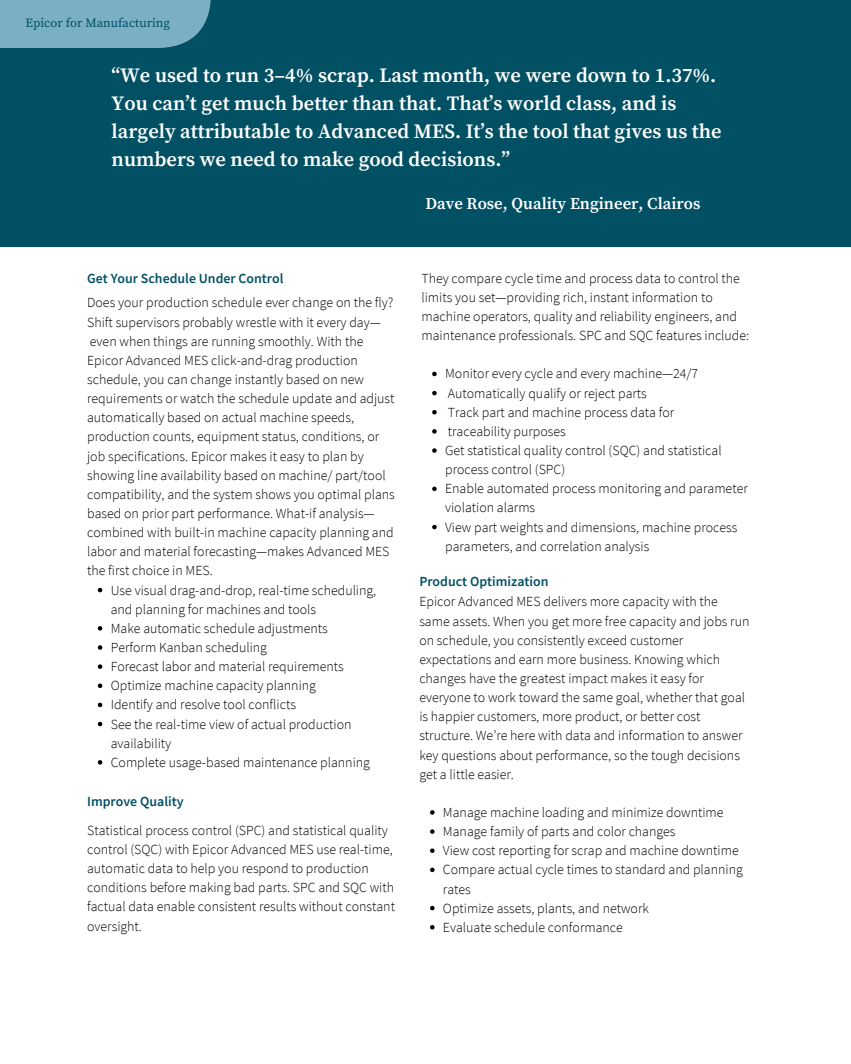
<style>
.page{position:relative;width:851px;height:1064px;background:#fff}
.page>*{position:absolute;margin:0;border:0;box-sizing:border-box;transform-origin:0 0}
.t1{font:600 20.33px/28.1px "Source Serif Pro";color:#fff}
.t2{font:600 16.58px "Source Serif Pro";color:#fff}
.t3{font:300 13.88px/19.1px "Source Sans Pro";color:#000}
.t4{font:600 13.88px "Source Sans Pro";color:#025064}
.t5{font:12.6px "Source Serif Pro";color:#025064}
</style>
<div class="page">
<div style="left:0;top:0;width:850px;height:246px;background:#025063"></div>
<svg style="left:98px;top:587px;width:4px;height:5px"></svg>
<svg style="left:98px;top:626px;width:4px;height:4px"></svg>
<svg style="left:98px;top:645px;width:4px;height:4px"></svg>
<svg style="left:98px;top:664px;width:4px;height:4px"></svg>
<svg style="left:98px;top:683px;width:4px;height:4px"></svg>
<svg style="left:98px;top:702px;width:4px;height:5px"></svg>
<svg style="left:98px;top:721px;width:4px;height:5px"></svg>
<svg style="left:98px;top:760px;width:4px;height:4px"></svg>
<svg style="left:432px;top:371px;width:4px;height:5px"></svg>
<svg style="left:432px;top:391px;width:4px;height:4px"></svg>
<svg style="left:432px;top:410px;width:4px;height:4px"></svg>
<svg style="left:432px;top:429px;width:4px;height:4px"></svg>
<svg style="left:432px;top:448px;width:4px;height:4px"></svg>
<svg style="left:432px;top:486px;width:4px;height:5px"></svg>
<svg style="left:432px;top:524px;width:4px;height:5px"></svg>
<svg style="left:430px;top:810px;width:4px;height:4px"></svg>
<svg style="left:430px;top:829px;width:4px;height:4px"></svg>
<svg style="left:430px;top:848px;width:4px;height:4px"></svg>
<svg style="left:430px;top:867px;width:4px;height:4px"></svg>
<svg style="left:430px;top:905px;width:4px;height:5px"></svg>
<svg style="left:430px;top:925px;width:4px;height:4px"></svg>
<div style="left:0;top:0;width:211px;height:47px;background:#7bafc4"></div>
<p class="t5" style="left:26px;top:15px;width:146px">Epicor for Manufacturing</p>
<p class="t1" style="left:112px;top:62px;width:611px">“We used to run 3–4% scrap. Last month, we were down to 1.37%.<br>You canʼt get much better than that. Thatʼs world class, and is largely attributable to Advanced MES. Itʼs the tool that gives us the numbers we need to make good decisions.”</p>
<p class="t2" style="left:425px;top:193px;width:276px">Dave Rose, Quality Engineer, Clairos</p>
<p class="t4" style="left:87px;top:269px;width:198px">Get Your Schedule Under Control</p>
<p class="t3" style="left:87px;top:293px;width:309px">Does your production schedule ever change on the fly?<br>Shift supervisors probably wrestle with it every day— even when things are running smoothly. With the Epicor Advanced MES click-and-drag production schedule, you can change instantly based on new requirements or watch the schedule update and adjust automatically based on actual machine speeds, production counts, equipment status, conditions, or job specifications. Epicor makes it easy to plan by showing line availability based on machine/ part/tool compatibility, and the system shows you optimal plans based on prior part performance. What-if analysis— combined with built-in machine capacity planning and labor and material forecasting—makes Advanced MES the first choice in MES.</p>
<p class="t3" style="left:111px;top:580px;width:267px">Use visual drag-and-drop, real-time scheduling, and planning for machines and tools</p>
<p class="t3" style="left:111px;top:618px;width:218px">Make automatic schedule adjustments</p>
<p class="t3" style="left:111px;top:637px;width:158px">Perform Kanban scheduling</p>
<p class="t3" style="left:111px;top:656px;width:234px">Forecast labor and material requirements</p>
<p class="t3" style="left:111px;top:675px;width:207px">Optimize machine capacity planning</p>
<p class="t3" style="left:111px;top:694px;width:187px">Identify and resolve tool conflicts</p>
<p class="t3" style="left:111px;top:713px;width:242px">See the real-time view of actual production availability</p>
<p class="t3" style="left:111px;top:752px;width:261px">Complete usage-based maintenance planning</p>
<p class="t4" style="left:87px;top:791px;width:98px">Improve Quality</p>
<p class="t3" style="left:87px;top:820px;width:309px">Statistical process control (SPC) and statistical quality control (SQC) with Epicor Advanced MES use real-time, automatic data to help you respond to production conditions before making bad parts. SPC and SQC with factual data enable consistent results without constant oversight.</p>
<p class="t3" style="left:421px;top:268px;width:329px">They compare cycle time and process data to control the limits you set—providing rich, instant information to machine operators, quality and reliability engineers, and maintenance professionals. SPC and SQC features include:</p>
<p class="t3" style="left:445px;top:364px;width:254px">Monitor every cycle and every machine—24/7</p>
<p class="t3" style="left:448px;top:383px;width:200px">Automatically qualify or reject parts</p>
<p class="t3" style="left:448px;top:402px;width:228px">Track part and machine process data for</p>
<p class="t3" style="left:448px;top:421px;width:119px">traceability purposes</p>
<p class="t3" style="left:445px;top:440px;width:278px">Get statistical quality control (SQC) and statistical process control (SPC)</p>
<p class="t3" style="left:445px;top:478px;width:304px">Enable automated process monitoring and parameter violation alarms</p>
<p class="t3" style="left:445px;top:517px;width:294px">View part weights and dimensions, machine process parameters, and correlation analysis</p>
<p class="t4" style="left:419px;top:572px;width:131px">Product Optimization</p>
<p class="t3" style="left:419px;top:591px;width:331px">Epicor Advanced MES delivers more capacity with the same assets. When you get more free capacity and jobs run on schedule, you consistently exceed customer expectations and earn more business. Knowing which changes have the greatest impact makes it easy for everyone to work toward the same goal, whether that goal is happier customers, more product, or better cost structure. We’re here with data and information to answer key questions about performance, so the tough decisions get a little easier.</p>
<p class="t3" style="left:443px;top:802px;width:282px">Manage machine loading and minimize downtime</p>
<p class="t3" style="left:443px;top:821px;width:234px">Manage family of parts and color changes</p>
<p class="t3" style="left:443px;top:840px;width:297px">View cost reporting for scrap and machine downtime</p>
<p class="t3" style="left:443px;top:859px;width:301px">Compare actual cycle times to standard and planning rates</p>
<p class="t3" style="left:443px;top:897px;width:207px">Optimize assets, plants, and network</p>
<p class="t3" style="left:443px;top:917px;width:181px">Evaluate schedule conformance</p>
</div>
